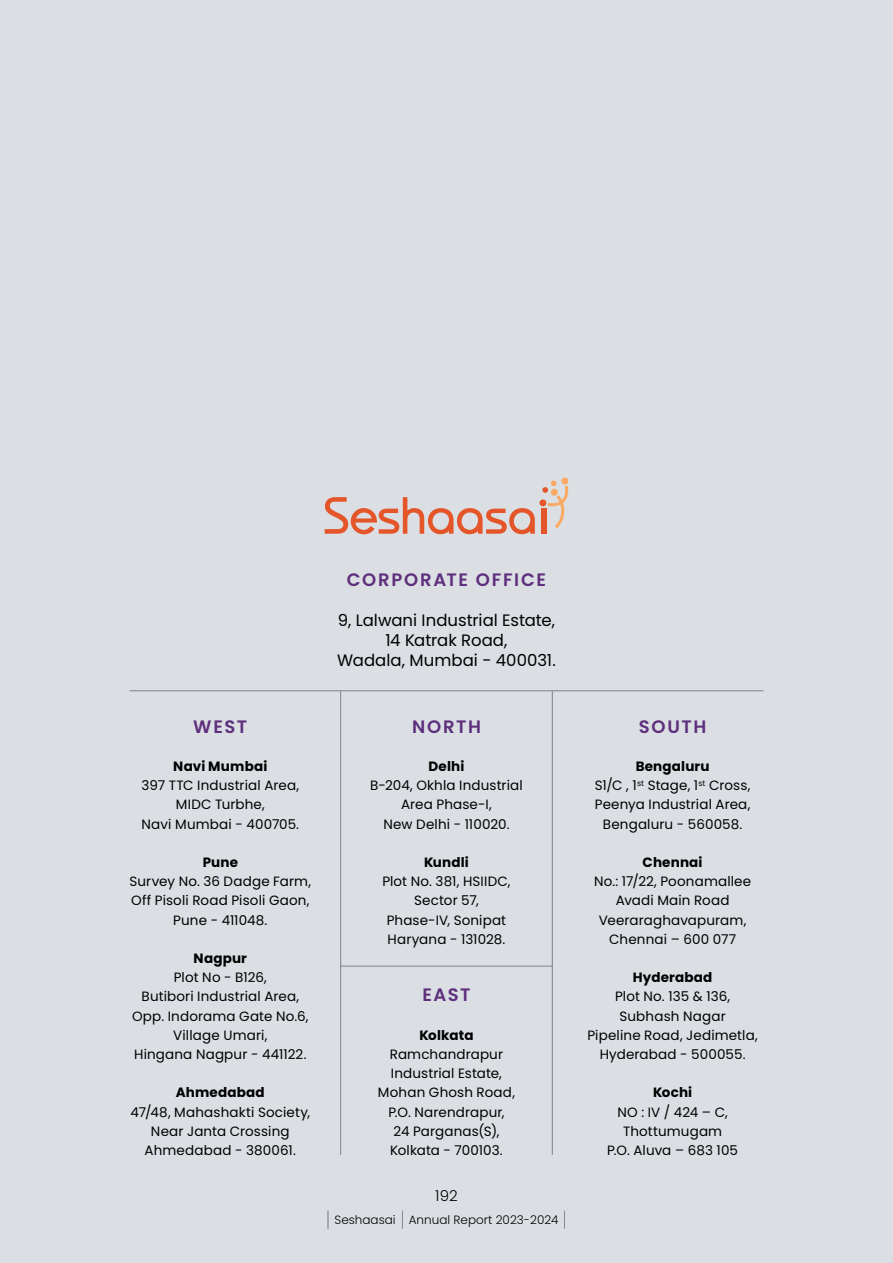
<style>
.page{position:relative;width:893px;height:1263px;background:#dbdfe3}
.page>*{position:absolute;margin:0;border:0;box-sizing:border-box;transform-origin:0 0}
.t1{font:600 18px "Poppins";letter-spacing:.09em;color:#5e2f7d}
.t2{font:16.5px/19.8px "Poppins";color:#000;text-align:center}
.t3{font:300 15px "Poppins";color:#000}
.t4{font:13.5px/19.2px "Poppins";letter-spacing:.01em;color:#000;text-align:center}
.t5{font:700 13.5px "Poppins";letter-spacing:.01em;color:#000}
.t6{font:300 12px "Poppins";color:#000}
.s1{font-weight:100;font-size:21px}
.s2{font-weight:700}
</style>
<div class="page">
<svg style="left:325px;top:477px;width:244px;height:58px"></svg>
<hr style="left:130px;top:690px;width:633px;height:1px;background:#808285">
<hr style="left:552px;top:691px;width:1px;height:464px;background:#808285">
<hr style="left:340px;top:691px;width:1px;height:464px;background:#808285">
<hr style="left:340px;top:966px;width:213px;height:1px;background:#808285">
<h1 class="t1" style="left:347px;top:570px;width:201px">CORPORATE OFFICE</h1>
<p class="t2" style="left:337px;top:610px;width:220px">9, Lalwani Industrial Estate,<br>14 Katrak Road,<br>Wadala, Mumbai - 400031.</p>
<h1 class="t1" style="left:193px;top:716px;width:56px">WEST</h1>
<p class="t5" style="left:173px;top:758px;width:96px">Navi Mumbai</p>
<p class="t4" style="left:142px;top:776px;width:159px">397 TTC Industrial Area,<br>MIDC Turbhe,<br>Navi Mumbai - 400705.</p>
<p class="t5" style="left:203px;top:854px;width:37px">Pune</p>
<p class="t4" style="left:130px;top:872px;width:183px">Survey No. 36 Dadge Farm,<br>Off Pisoli Road Pisoli Gaon,<br>Pune - 411048.</p>
<p class="t5" style="left:194px;top:950px;width:55px">Nagpur</p>
<p class="t4" style="left:132px;top:968px;width:178px">Plot No - B126,<br>Butibori Industrial Area,<br>Opp. Indorama Gate No.6,<br>Village Umari,<br>Hingana Nagpur - 441122.</p>
<p class="t5" style="left:176px;top:1085px;width:90px">Ahmedabad</p>
<p class="t4" style="left:131px;top:1102px;width:181px">47/48, Mahashakti Society,<br>Near Janta Crossing<br>Ahmedabad - 380061.</p>
<h1 class="t1" style="left:412px;top:716px;width:70px">NORTH</h1>
<p class="t5" style="left:429px;top:758px;width:37px">Delhi</p>
<p class="t4" style="left:370px;top:776px;width:154px">B-204, Okhla Industrial<br>Area Phase-I,<br>New Delhi - 110020.</p>
<p class="t5" style="left:424px;top:854px;width:46px">Kundli</p>
<p class="t4" style="left:382px;top:872px;width:130px">Plot No. 381, HSIIDC,<br>Sector 57,<br>Phase-IV, Sonipat<br>Haryana - 131028.</p>
<h1 class="t1" style="left:422px;top:984px;width:50px">EAST</h1>
<p class="t5" style="left:419px;top:1027px;width:56px">Kolkata</p>
<p class="t4" style="left:378px;top:1045px;width:139px">Ramchandrapur<br>Industrial Estate,<br>Mohan Ghosh Road,<br>P.O. Narendrapur,<br>24 Parganas(S),<br>Kolkata - 700103.</p>
<p class="t3" style="left:435px;top:1187px;width:24px">192</p>
<p class="t6" style="left:326px;top:1212px;width:242px"><span class="s1">|</span> Seshaasai <span class="s1">|</span> Annual Report 2023-2024 <span class="s1">|</span></p>
<h1 class="t1" style="left:639px;top:716px;width:69px">SOUTH</h1>
<p class="t4" style="left:595px;top:757px;width:157px"><span class="s2">Bengaluru<br></span>S1/C , 1<sup>st</sup> Stage, 1<sup>st</sup> Cross,<br>Peenya Industrial Area,<br>Bengaluru - 560058.</p>
<p class="t5" style="left:643px;top:854px;width:62px">Chennai</p>
<p class="t4" style="left:594px;top:872px;width:159px">No.: 17/22, Poonamallee<br>Avadi Main Road<br>Veeraraghavapuram,<br>Chennai – 600 077</p>
<p class="t5" style="left:633px;top:969px;width:81px">Hyderabad</p>
<p class="t4" style="left:587px;top:987px;width:172px">Plot No. 135 &amp; 136,<br>Subhash Nagar<br>Pipeline Road, Jedimetla,<br>Hyderabad - 500055.</p>
<p class="t5" style="left:653px;top:1085px;width:41px">Kochi</p>
<p class="t4" style="left:607px;top:1102px;width:132px">NO : IV / 424 – C,<br>Thottumugam<br>P.O. Aluva – 683 105</p>
</div>
